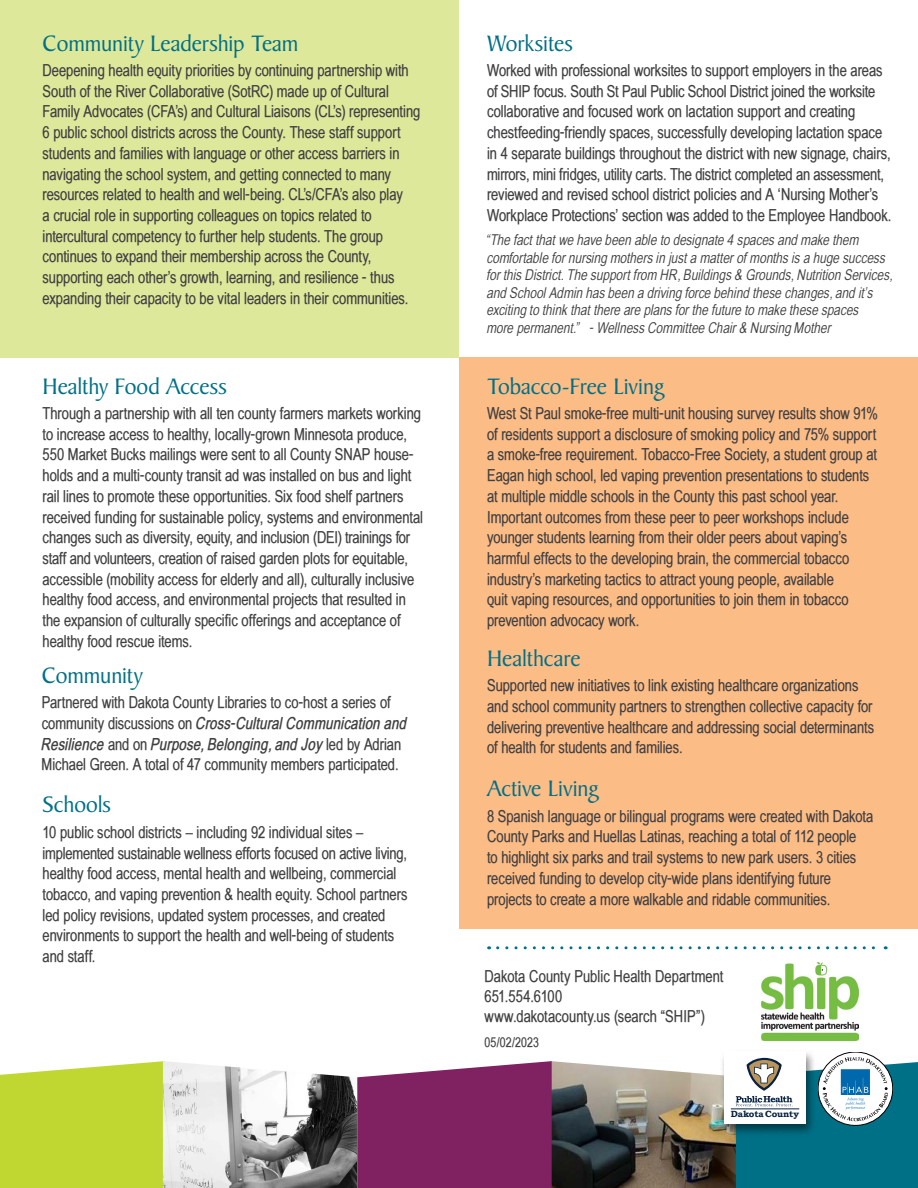
<style>
.page{position:relative;width:918px;height:1188px;background:#fff}
.page>*{position:absolute;margin:0;border:0;box-sizing:border-box;transform-origin:0 0}
.t1{font:24px "Baker Signet BT";letter-spacing:-.005em;color:#007087}
.t2{font:16.5px/20.7px "Babel Sans";color:#414042}
.t3{font:italic 15px/17.7px "Babel Sans";color:#414042}
.t4{font:13.5px "Babel Sans";letter-spacing:.01em;color:#414042}
.t5{font:700 9px "Bookman Old Style";letter-spacing:-.015em;color:#072241}
.s1{font-weight:700;font-style:italic}
</style>
<div class="page">
<div style="left:459px;top:357px;width:459px;height:572px;background:#fcbc86"></div>
<div style="left:0;top:0;width:459px;height:357px;background:#dde89a"></div>
<svg style="left:498px;top:946px;width:388px;height:3px"></svg>
<div style="left:0;top:1061px;width:163px;height:127px;background:#bfd730"></div>
<img style="left:761px;top:962px;width:98px;height:78px">
<img style="left:163px;top:1061px;width:194px;height:127px">
<img style="left:552px;top:1061px;width:184px;height:127px">
<svg style="left:357px;top:1061px;width:195px;height:127px;background:#88306c"></svg>
<div style="left:719px;top:1048px;width:98px;height:89px;background:#000;opacity:.5"></div>
<div style="left:724px;top:1051px;width:82px;height:72px;background:#fff"></div>
<hr style="left:731px;top:1109px;width:68px;height:1px;background:#072241">
<svg style="left:736px;top:1057px;width:182px;height:131px"></svg>
<h1 class="t1" style="left:43px;top:27px;width:257px">Community Leadership Team</h1>
<p class="t2" style="left:43px;top:60px;width:379px">Deepening health equity priorities by continuing partnership with South of the River Collaborative (SotRC) made up of Cultural Family Advocates (CFA’s) and Cultural Liaisons (CL’s) representing 6 public school districts across the County. These staff support students and families with language or other access barriers in navigating the school system, and getting connected to many resources related to health and well-being. CL’s/CFA’s also play<br>a crucial role in supporting colleagues on topics related to intercultural competency to further help students. The group continues to expand their membership across the County, supporting each other’s growth, learning, and resilience - thus expanding their capacity to be vital leaders in their communities.</p>
<h1 class="t1" style="left:43px;top:370px;width:186px">Healthy Food Access</h1>
<p class="t2" style="left:43px;top:403px;width:382px">Through a partnership with all ten county farmers markets working to increase access to healthy, locally-grown Minnesota produce, 550 Market Bucks mailings were sent to all County SNAP house&shy;holds and a multi-county transit ad was installed on bus and light rail lines to promote these opportunities. Six food shelf partners received funding for sustainable policy, systems and environmental changes such as diversity, equity, and inclusion (DEI) trainings for staff and volunteers, creation of raised garden plots for equitable, accessible (mobility access for elderly and all), culturally inclusive healthy food access, and environmental projects that resulted in the expansion of culturally specific offerings and acceptance of healthy food rescue items.</p>
<h1 class="t1" style="left:42px;top:659px;width:103px">Community</h1>
<p class="t2" style="left:42px;top:692px;width:367px">Partnered with Dakota County Libraries to co-host a series of community discussions on <span class="s1">Cross-Cultural Communication and Resilience</span> and on <span class="s1">Purpose, Belonging, and Joy</span> led by Adrian Michael Green. A total of 47 community members participated.</p>
<h1 class="t1" style="left:43px;top:789px;width:70px">Schools</h1>
<p class="t2" style="left:43px;top:822px;width:366px">10 public school districts – including 92 individual sites – implemented sustainable wellness efforts focused on active living, healthy food access, mental health and wellbeing, commercial tobacco, and vaping prevention &amp; health equity. School partners led policy revisions, updated system processes, and created environments to support the health and well-being of students and staff.</p>
<h1 class="t1" style="left:487px;top:27px;width:88px">Worksites</h1>
<p class="t2" style="left:487px;top:60px;width:406px">Worked with professional worksites to support employers in the areas of SHIP focus. South St Paul Public School District joined the worksite collaborative and focused work on lactation support and creating chestfeeding-friendly spaces, successfully developing lactation space in 4 separate buildings throughout the district with new signage, chairs, mirrors, mini fridges, utility carts. The district completed an assessment, reviewed and revised school district policies and A ‘Nursing Mother’s Workplace Protections’ section was added to the Employee Handbook.</p>
<p class="t3" style="left:487px;top:231px;width:407px">“The fact that we have been able to designate 4 spaces and make them comfortable for nursing mothers in just a matter of months is a huge success for this District. The support from HR, Buildings &amp; Grounds, Nutrition Services, and School Admin has been a driving force behind these changes, and it’s exciting to think that there are plans for the future to make these spaces<br>more permanent.” - Wellness Committee Chair &amp; Nursing Mother</p>
<h1 class="t1" style="left:487px;top:370px;width:179px">Tobacco-Free Living</h1>
<p class="t2" style="left:487px;top:403px;width:392px">West St Paul smoke-free multi-unit housing survey results show 91% of residents support a disclosure of smoking policy and 75% support a smoke-free requirement. Tobacco-Free Society, a student group at Eagan high school, led vaping prevention presentations to students at multiple middle schools in the County this past school year.<br>Important outcomes from these peer to peer workshops include younger students learning from their older peers about vaping’s harmful effects to the developing brain, the commercial tobacco industry’s marketing tactics to attract young people, available<br>quit vaping resources, and opportunities to join them in tobacco prevention advocacy work.</p>
<h1 class="t1" style="left:487px;top:642px;width:95px">Healthcare</h1>
<p class="t2" style="left:487px;top:675px;width:389px">Supported new initiatives to link existing healthcare organizations and school community partners to strengthen collective capacity for delivering preventive healthcare and addressing social determinants of health for students and families.</p>
<h1 class="t1" style="left:487px;top:773px;width:113px">Active Living</h1>
<p class="t2" style="left:487px;top:806px;width:388px">8 Spanish language or bilingual programs were created with Dakota County Parks and Huellas Latinas, reaching a total of 112 people<br>to highlight six parks and trail systems to new park users. 3 cities received funding to develop city-wide plans identifying future projects to create a more walkable and ridable communities.</p>
<p class="t2" style="left:485px;top:967px;width:241px;line-height:19.8px">Dakota County Public Health Department<br>651.554.6100<br>www.dakotacounty.us (search “SHIP”)</p>
<p class="t4" style="left:484px;top:1035px;width:56px">05/02/2023</p>
<p class="t5" style="left:731px;top:1107px;width:70px">Dakota County</p>
</div>
